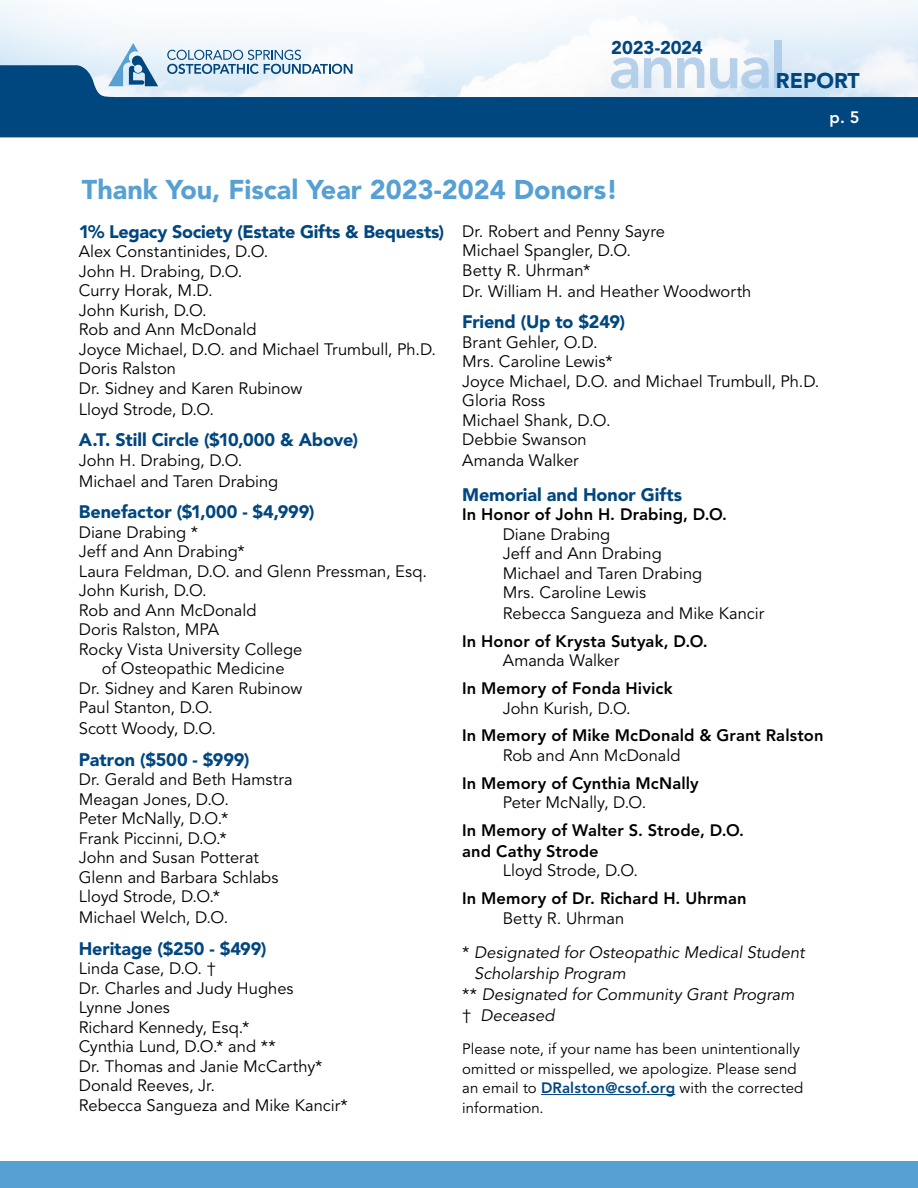
<style>
.page{position:relative;width:918px;height:1188px;background:#fff}
.page>*{position:absolute;margin:0;border:0;box-sizing:border-box;transform-origin:0 0}
.t1{font:800 62.25px "Avenir";letter-spacing:-.04em;color:#a7c7e6}
.t2{font:900 27px "Avenir";color:#56a0d3}
.t3{font:900 21.15px "Avenir";color:#00467f}
.t4{font:900 18.45px "Avenir";letter-spacing:-.005em;color:#00467f}
.t5{font:900 18px "Avenir";letter-spacing:-.01em;color:#00467f}
.t6{font:16.5px/19.5px "Avenir";color:#000}
.t7{font:800 16.5px/21px "Avenir";letter-spacing:.005em;color:#000}
.t8{font:italic 16.5px/21px "Avenir";letter-spacing:.005em;color:#000}
.t9{font:800 16.5px "Avenir";color:#fff}
.t10{font:15px/19.5px "Avenir";letter-spacing:.005em;color:#000}
.s1{font-style:normal}
.s2{font-weight:800;color:#00467f}
</style>
<div class="page">
<svg style="left:0;top:65px;width:918px;height:72px;fill:#00467f"></svg>
<svg style="left:108px;top:43px;width:50px;height:43px;background:#a7c5dd"></svg>
<svg style="left:167px;top:50px;width:185px;height:24px"></svg>
<div style="left:0;top:1161px;width:918px;height:27px;background:#56a0d3"></div>
<hr style="left:541px;top:1094px;width:134px;height:1px;background:#00467f">
<h1 class="t1" style="left:609px;top:30px;width:179px">annual</h1>
<p class="t4" style="left:611px;top:37px;width:93px">2023-2024</p>
<p class="t3" style="left:776px;top:68px;width:85px">REPORT</p>
<p class="t9" style="left:830px;top:107px;width:31px">p. 5</p>
<h2 class="t2" style="left:82px;top:173px;width:538px">Thank You, Fiscal Year 2023-2024 Donors!</h2>
<p class="t5" style="left:79px;top:221px;width:367px">1% Legacy Society (Estate Gifts &amp; Bequests)</p>
<p class="t6" style="left:79px;top:242px;width:359px">Alex Constantinides, D.O.<br>John H. Drabing, D.O.<br>Curry Horak, M.D.<br>John Kurish, D.O.<br>Rob and Ann McDonald<br>Joyce Michael, D.O. and Michael Trumbull, Ph.D.<br>Doris Ralston<br>Dr. Sidney and Karen Rubinow</p>
<p class="t6" style="left:79px;top:400px;width:137px">Lloyd Strode, D.O.</p>
<p class="t5" style="left:79px;top:429px;width:281px">A.T. Still Circle ($10,000 &amp; Above)</p>
<p class="t6" style="left:79px;top:450px;width:201px;line-height:21px">John H. Drabing, D.O.<br>Michael and Taren Drabing</p>
<p class="t5" style="left:79px;top:501px;width:237px">Benefactor ($1,000 - $4,999)</p>
<p class="t6" style="left:79px;top:523px;width:121px">Diane Drabing *</p>
<p class="t6" style="left:79px;top:542px;width:168px">Jeff and Ann Drabing*</p>
<p class="t6" style="left:79px;top:562px;width:350px">Laura Feldman, D.O. and Glenn Pressman, Esq.</p>
<p class="t6" style="left:79px;top:581px;width:130px">John Kurish, D.O.</p>
<p class="t6" style="left:79px;top:601px;width:179px">Rob and Ann McDonald</p>
<p class="t6" style="left:79px;top:620px;width:142px">Doris Ralston, MPA</p>
<p class="t6" style="left:79px;top:640px;width:225px">Rocky Vista University College</p>
<p class="t6" style="left:102px;top:659px;width:184px">of Osteopathic Medicine</p>
<p class="t6" style="left:79px;top:679px;width:225px">Dr. Sidney and Karen Rubinow</p>
<p class="t6" style="left:79px;top:698px;width:136px">Paul Stanton, D.O.</p>
<p class="t6" style="left:79px;top:719px;width:139px">Scott Woody, D.O.</p>
<p class="t5" style="left:79px;top:749px;width:172px">Patron ($500 - $999)</p>
<p class="t6" style="left:79px;top:770px;width:216px">Dr. Gerald and Beth Hamstra<br>Meagan Jones, D.O.<br>Peter McNally, D.O.*<br>Frank Piccinni, D.O.*<br>John and Susan Potterat<br>Glenn and Barbara Schlabs<br>Lloyd Strode, D.O.*</p>
<p class="t6" style="left:79px;top:908px;width:151px">Michael Welch, D.O.</p>
<p class="t5" style="left:79px;top:938px;width:189px">Heritage ($250 - $499)</p>
<p class="t6" style="left:79px;top:959px;width:270px">Linda Case, D.O. †<br>Dr. Charles and Judy Hughes<br>Lynne Jones<br>Richard Kennedy, Esq.*<br>Cynthia Lund, D.O.* and **<br>Dr. Thomas and Janie McCarthy*<br>Donald Reeves, Jr.<br>Rebecca Sangueza and Mike Kancir*</p>
<p class="t6" style="left:462px;top:222px;width:204px">Dr. Robert and Penny Sayre<br>Michael Spangler, D.O.<br>Betty R. Uhrman*</p>
<p class="t6" style="left:462px;top:282px;width:291px">Dr. William H. and Heather Woodworth</p>
<p class="t5" style="left:462px;top:311px;width:164px">Friend (Up to $249)</p>
<p class="t6" style="left:462px;top:333px;width:359px">Brant Gehler, O.D.<br>Mrs. Caroline Lewis*<br>Joyce Michael, D.O. and Michael Trumbull, Ph.D.<br>Gloria Ross<br>Michael Shank, D.O.<br>Debbie Swanson</p>
<p class="t6" style="left:462px;top:451px;width:118px">Amanda Walker</p>
<p class="t5" style="left:462px;top:483px;width:221px">Memorial and Honor Gifts</p>
<p class="t7" style="left:462px;top:504px;width:266px">In Honor of John H. Drabing, D.O.</p>
<p class="t6" style="left:503px;top:525px;width:201px">Diane Drabing<br>Jeff and Ann Drabing<br>Michael and Taren Drabing<br>Mrs. Caroline Lewis</p>
<p class="t6" style="left:503px;top:604px;width:263px">Rebecca Sangueza and Mike Kancir</p>
<p class="t7" style="left:462px;top:631px;width:247px">In Honor of Krysta Sutyak, D.O.</p>
<p class="t6" style="left:503px;top:651px;width:118px">Amanda Walker</p>
<p class="t7" style="left:462px;top:678px;width:212px">In Memory of Fonda Hivick</p>
<p class="t6" style="left:503px;top:699px;width:130px">John Kurish, D.O.</p>
<p class="t7" style="left:462px;top:725px;width:363px">In Memory of Mike McDonald &amp; Grant Ralston</p>
<p class="t6" style="left:503px;top:746px;width:179px">Rob and Ann McDonald</p>
<p class="t7" style="left:462px;top:772px;width:238px">In Memory of Cynthia McNally</p>
<p class="t6" style="left:503px;top:793px;width:145px">Peter McNally, D.O.</p>
<p class="t7" style="left:462px;top:820px;width:283px">In Memory of Walter S. Strode, D.O. and Cathy Strode</p>
<p class="t6" style="left:503px;top:861px;width:137px">Lloyd Strode, D.O.</p>
<p class="t7" style="left:462px;top:888px;width:286px">In Memory of Dr. Richard H. Uhrman</p>
<p class="t8" style="left:462px;top:901px;width:344px;line-height:34.5px;text-indent:41px"><span class="s1">Betty R. Uhrman<br>*</span> Designated for Osteopathic Medical Student</p>
<p class="t8" style="left:462px;top:963px;width:334px;text-indent:12px">Scholarship Program<br><span class="s1">**</span> Designated for Community Grant Program <span class="s1">†</span> Deceased</p>
<p class="t10" style="left:462px;top:1040px;width:343px">Please note, if your name has been unintentionally omitted or misspelled, we apologize. Please send an email to <span class="s2">DRalston@csof.org</span> with the corrected information.</p>
</div>
